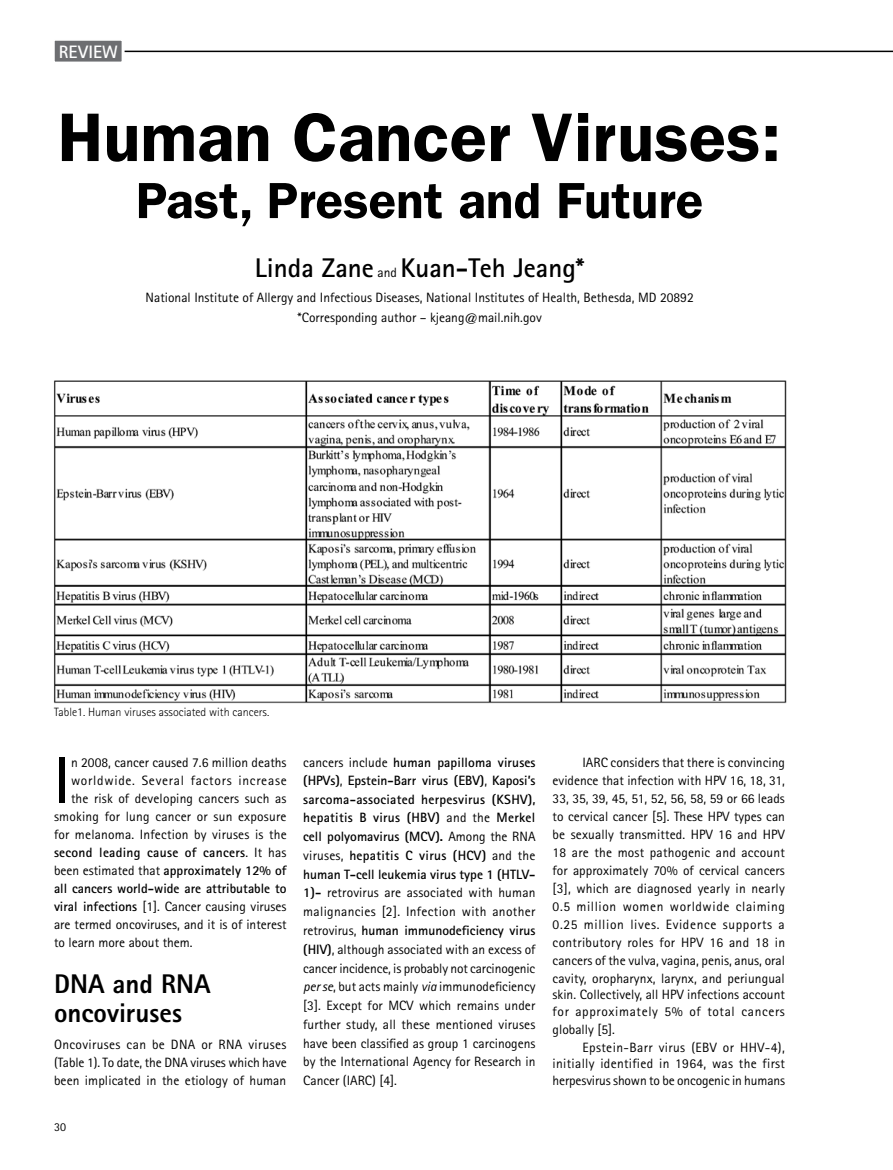
<style>
.page{position:relative;width:893px;height:1170px;background:#fff}
.page>*{position:absolute;margin:0;border:0;box-sizing:border-box;transform-origin:0 0}
.t1{font:600 69px "ITC Franklin Gothic Std";color:#000}
.t2{font:65.7px "Rotis Sans Serif";color:#000}
.t3{font:600 51px "ITC Franklin Gothic Std";color:#000}
.t4{font:700 27px "Rotis Sans Serif";color:#000}
.t5{font:800 27px/28.5px "Rotis Sans Serif";color:#000}
.t6{font:700 18px "Rotis Sans Serif";color:#fff}
.t7{font:13.5px/18.8px "Rotis Sans Serif";color:#000;text-align:justify}
.t8{font:700 13.5px "Rotis Sans Serif";color:#000}
.t9{font:13.5px/18px "Rotis Sans Serif";letter-spacing:.03em;color:#000}
.t10{font:700 13.5px "Rotis Sans Serif";letter-spacing:.02em;color:#000}
.t11{font:13.5px "Rotis Sans Serif";letter-spacing:.055em;color:#000}
.t12{font:300 12px "Rotis Sans Serif";color:#000}
.t13{font:12px "Rotis Sans Serif";color:#000}
.s1{font-weight:400;font-size:13.5px}
.s2{font-weight:400}
.s3{font-weight:700}
.s4{font-style:italic}
</style>
<div class="page">
<hr style="left:125px;top:51px;width:768px;height:1px;background:#000">
<div style="left:53px;top:39px;width:70px;height:24px;background:#6d6e71;border:2px solid #fff"></div>
<img style="left:54px;top:380px;width:733px;height:324px">
<h3 class="t6" style="left:59px;top:40px;width:61px">REVIEW</h3>
<h1 class="t1" style="left:58px;top:97px;width:725px">Human Cancer Viruses:</h1>
<h3 class="t3" style="left:136px;top:170px;width:569px">Past, Present and Future</h3>
<h3 class="t4" style="left:255px;top:250px;width:331px">Linda Zane <span class="s1">and</span> Kuan-Teh Jeang*</h3>
<p class="t7" style="left:146px;top:288px;width:550px;line-height:19.5px;text-align:center">National Institute of Allergy and Infectious Diseases, National Institutes of Health, Bethesda, MD 20892 *Corresponding author – kjeang@mail.nih.gov</p>
<p class="t12" style="left:54px;top:704px;width:217px">Table1. Human viruses associated with cancers.</p>
<h2 class="t2" style="left:54px;top:741px;width:19px">I</h2>
<p class="t7" style="left:71px;top:752px;width:217px">n 2008, cancer caused 7.6 million deaths</p>
<p class="t11" style="left:71px;top:772px;width:217px">worldwide. Several factors increase</p>
<p class="t7" style="left:71px;top:788px;width:217px">the risk of developing cancers such as</p>
<p class="t7" style="left:54px;top:806px;width:234px">smoking for lung cancer or sun exposure</p>
<p class="t7" style="left:54px;top:824px;width:234px">for melanoma. Infection by viruses is the</p>
<p class="t10" style="left:54px;top:843px;width:234px">second leading cause of cancers<span class="s2">. It has</span></p>
<p class="t8" style="left:54px;top:861px;width:234px"><span class="s2">been estimated that</span> approximately 12% of</p>
<p class="t8" style="left:54px;top:879px;width:234px">all cancers world-wide are attributable to</p>
<p class="t7" style="left:54px;top:896px;width:234px"><span class="s3">viral infections</span> [1]. Cancer causing viruses</p>
<p class="t7" style="left:54px;top:914px;width:234px">are termed oncoviruses, and it is of interest</p>
<p class="t7" style="left:54px;top:932px;width:140px">to learn more about them.</p>
<h3 class="t5" style="left:54px;top:969px;width:158px">DNA and RNA oncoviruses</h3>
<p class="t7" style="left:54px;top:1034px;width:234px;line-height:18px">Oncoviruses can be DNA or RNA viruses (Table 1). To date, the DNA viruses which have been implicated in the etiology of human</p>
<p class="t13" style="left:54px;top:1120px;width:13px">30</p>
<p class="t7" style="left:303px;top:752px;width:234px">cancers include <span class="s3">human papilloma viruses (HPVs)</span>, <span class="s3">Epstein-Barr virus (EBV)</span>, <span class="s3">Kaposi’s sarcoma-associated herpesvirus (KSHV), hepatitis B virus (HBV)</span> and the <span class="s3">Merkel cell polyomavirus (MCV).</span> Among the RNA viruses, <span class="s3">hepatitis C virus (HCV)</span> and the <span class="s3">human T-cell leukemia virus type 1 (HTLV-1)-</span> retrovirus are associated with human malignancies [2]. Infection with another retrovirus, <span class="s3">human immunodeficiency virus (HIV)</span>, although associated with an excess of cancer incidence, is probably not carcinogenic <span class="s4">per se</span>, but acts mainly <span class="s4">via</span> immunodeficiency [3]. Except for MCV which remains under further study, all these mentioned viruses have been classified as group 1 carcinogens by the International Agency for Research in Cancer (IARC) [4].</p>
<p class="t7" style="left:553px;top:753px;width:234px;line-height:18px;text-indent:30px">IARC considers that there is convincing evidence that infection with HPV 16, 18, 31, 33, 35, 39, 45, 51, 52, 56, 58, 59 or 66 leads to cervical cancer [5]. These HPV types can be sexually transmitted. HPV 16 and HPV 18 are the most pathogenic and account for approximately 70% of cervical cancers [3], which are diagnosed yearly in nearly 0.5 million women worldwide claiming 0.25 million lives. Evidence supports a contributory roles for HPV 16 and 18 in cancers of the vulva, vagina, penis, anus, oral cavity, oropharynx, larynx, and periungual</p>
<p class="t7" style="left:553px;top:986px;width:234px;line-height:16.5px">skin. Collectively, all HPV infections account for approximately 5% of total cancers</p>
<p class="t9" style="left:582px;top:1020px;width:204px;text-indent:-30px">globally [5].<br>Epstein-Barr virus (EBV or HHV-4),</p>
<p class="t7" style="left:553px;top:1055px;width:234px;line-height:16.5px">initially identified in 1964, was the first herpesvirus shown to be oncogenic in humans</p>
</div>
